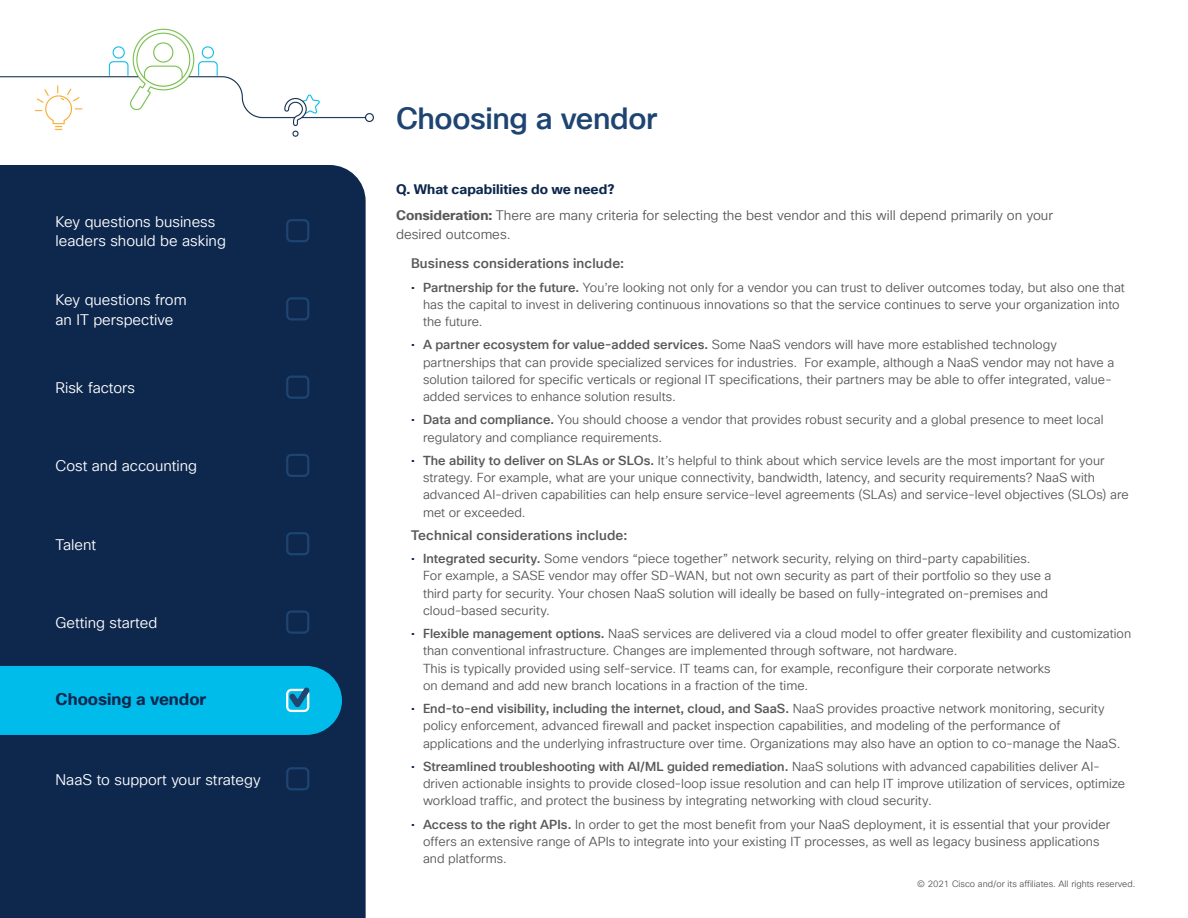
<style>
.page{position:relative;width:1188px;height:918px;background:#fff}
.page>*{position:absolute;margin:0;border:0;box-sizing:border-box;transform-origin:0 0}
.Intro_Heading{font:500 30px "Cisco Sans TT";letter-spacing:-.015em;color:#1e4471}
.Body_White_intend{font:700 16.5px "Cisco Sans TT";color:#0d274d}
.Body_White_intend-2{font:15px/19.5px "Cisco Sans TT Light";color:#fff}
.Body{font:13.5px/19.5px "Cisco Sans TT Light";color:#57585a}
.Bullet_Indent{font:500 13.5px "Cisco Sans TT";letter-spacing:.01em;color:#57585a}
.Subhead4_midnight_bl{font:700 13.5px "Cisco Sans TT";letter-spacing:.005em;color:#0d274d}
.t1{font:12.75px/17.2px "Cisco Sans TT Light";letter-spacing:.005em;color:#57585a}
.t2{font:9px "Cisco Sans TT Light";color:#57585a}
.s1{font-family:"Cisco Sans TT";font-weight:700}
.s2{font-family:"Cisco Sans TT";color:#0d274d}
.s3{font-family:"Cisco Sans TT";font-weight:500}
</style>
<div class="page">
<img style="left:0;top:28px;width:373px;height:109px">
<div style="left:0;top:165px;width:366px;height:753px;background:#0d274d"></div>
<div style="left:0;top:196px;width:342px;height:69px;background:#0d274d"></div>
<div style="left:0;top:274px;width:342px;height:69px;background:#0d274d"></div>
<div style="left:0;top:353px;width:342px;height:69px;background:#0d274d"></div>
<div style="left:0;top:431px;width:342px;height:69px;background:#0d274d"></div>
<div style="left:0;top:509px;width:342px;height:69px;background:#0d274d"></div>
<div style="left:0;top:588px;width:342px;height:69px;background:#0d274d"></div>
<div style="left:0;top:744px;width:342px;height:69px;background:#0d274d"></div>
<div style="left:286px;top:376px;width:23px;height:23px;border:2px solid #1e4471;border-radius:4px"></div>
<div style="left:286px;top:454px;width:23px;height:23px;border:2px solid #1e4471;border-radius:4px"></div>
<div style="left:286px;top:532px;width:23px;height:23px;border:2px solid #1e4471;border-radius:4px"></div>
<div style="left:286px;top:610px;width:23px;height:24px;border:2px solid #1e4471;border-radius:4px"></div>
<div style="left:286px;top:297px;width:23px;height:24px;border:2px solid #1e4471;border-radius:4px"></div>
<div style="left:286px;top:767px;width:23px;height:23px;border:2px solid #1e4471;border-radius:4px"></div>
<div style="left:286px;top:219px;width:23px;height:23px;border:2px solid #1e4471;border-radius:4px"></div>
<div style="left:0;top:666px;width:342px;height:69px;background:#00bceb"></div>
<p class="Body_White_intend-2" style="left:56px;top:212px;width:172px">Key questions business leaders should be asking</p>
<p class="Body_White_intend-2" style="left:56px;top:291px;width:133px">Key questions from an IT perspective</p>
<p class="Body_White_intend-2" style="left:56px;top:379px;width:81px">Risk factors</p>
<p class="Body_White_intend-2" style="left:56px;top:457px;width:143px">Cost and accounting</p>
<p class="Body_White_intend-2" style="left:56px;top:535px;width:42px">Talent</p>
<p class="Body_White_intend-2" style="left:56px;top:613px;width:103px">Getting started</p>
<p class="Body_White_intend" style="left:56px;top:688px;width:152px">Choosing a vendor</p>
<p class="Body_White_intend-2" style="left:56px;top:770px;width:207px">NaaS to support your strategy</p>
<p class="Intro_Heading" style="left:396px;top:99px;width:263px">Choosing a vendor</p>
<p class="Subhead4_midnight_bl" style="left:396px;top:180px;width:220px">Q. What capabilities do we need?</p>
<p class="Body" style="left:396px;top:206px;width:659px"><span class="s1">Consideration:</span> There are many criteria for selecting the best vendor and this will depend primarily on your desired outcomes.</p>
<p class="Bullet_Indent" style="left:411px;top:255px;width:215px">Business considerations include:</p>
<p class="t1" style="left:423px;top:279px;width:703px;text-indent:-12px"><span class="s2">•</span> <span class="s3">Partnership for the future.</span> You’re looking not only for a vendor you can trust to deliver outcomes today, but also one that has the capital to invest in delivering continuous innovations so that the service continues to serve your organization into the future.</p>
<p class="t1" style="left:423px;top:337px;width:693px;text-indent:-12px"><span class="s2">•</span> <span class="s3">A partner ecosystem for value-added services.</span> Some NaaS vendors will have more established technology partnerships that can provide specialized services for industries. For example, although a NaaS vendor may not have a solution tailored for specific verticals or regional IT specifications, their partners may be able to offer integrated, value&shy;added services to enhance solution results.</p>
<p class="t1" style="left:423px;top:412px;width:682px;text-indent:-12px"><span class="s2">•</span> <span class="s3">Data and compliance.</span> You should choose a vendor that provides robust security and a global presence to meet local regulatory and compliance requirements.</p>
<p class="t1" style="left:423px;top:452px;width:707px;text-indent:-12px"><span class="s2">•</span> <span class="s3">The ability to deliver on SLAs or SLOs.</span> It’s helpful to think about which service levels are the most important for your strategy. For example, what are your unique connectivity, bandwidth, latency, and security requirements? NaaS with advanced AI-driven capabilities can help ensure service-level agreements (SLAs) and service-level objectives (SLOs) are met or exceeded.</p>
<p class="Bullet_Indent" style="left:411px;top:526px;width:218px">Technical considerations include:</p>
<p class="t1" style="left:423px;top:550px;width:630px;text-indent:-12px"><span class="s2">•</span> <span class="s3">Integrated security.</span> Some vendors “piece together” network security, relying on third-party capabilities.<br>For example, a SASE vendor may offer SD-WAN, but not own security as part of their portfolio so they use a third party for security. Your chosen NaaS solution will ideally be based on fully-integrated on-premises and cloud-based security.</p>
<p class="t1" style="left:423px;top:625px;width:710px;text-indent:-12px"><span class="s2">•</span> <span class="s3">Flexible management options.</span> NaaS services are delivered via a cloud model to offer greater flexibility and customization than conventional infrastructure. Changes are implemented through software, not hardware.<br>This is typically provided using self-service. IT teams can, for example, reconfigure their corporate networks<br>on demand and add new branch locations in a fraction of the time.</p>
<p class="t1" style="left:423px;top:700px;width:699px;text-indent:-12px"><span class="s2">•</span> <span class="s3">End-to-end visibility, including the internet, cloud, and SaaS.</span> NaaS provides proactive network monitoring, security policy enforcement, advanced firewall and packet inspection capabilities, and modeling of the performance of applications and the underlying infrastructure over time. Organizations may also have an option to co-manage the NaaS.</p>
<p class="t1" style="left:423px;top:758px;width:704px;text-indent:-12px"><span class="s2">•</span> <span class="s3">Streamlined troubleshooting with AI/ML guided remediation.</span> NaaS solutions with advanced capabilities deliver AI&shy;driven actionable insights to provide closed-loop issue resolution and can help IT improve utilization of services, optimize workload traffic, and protect the business by integrating networking with cloud security.</p>
<p class="t1" style="left:423px;top:816px;width:689px;text-indent:-12px"><span class="s2">•</span> <span class="s3">Access to the right APIs.</span> In order to get the most benefit from your NaaS deployment, it is essential that your provider offers an extensive range of APIs to integrate into your existing IT processes, as well as legacy business applications and platforms.</p>
<p class="t2" style="left:917px;top:878px;width:220px">© 2021 Cisco and/or its affiliates. All rights reserved.</p>
</div>
